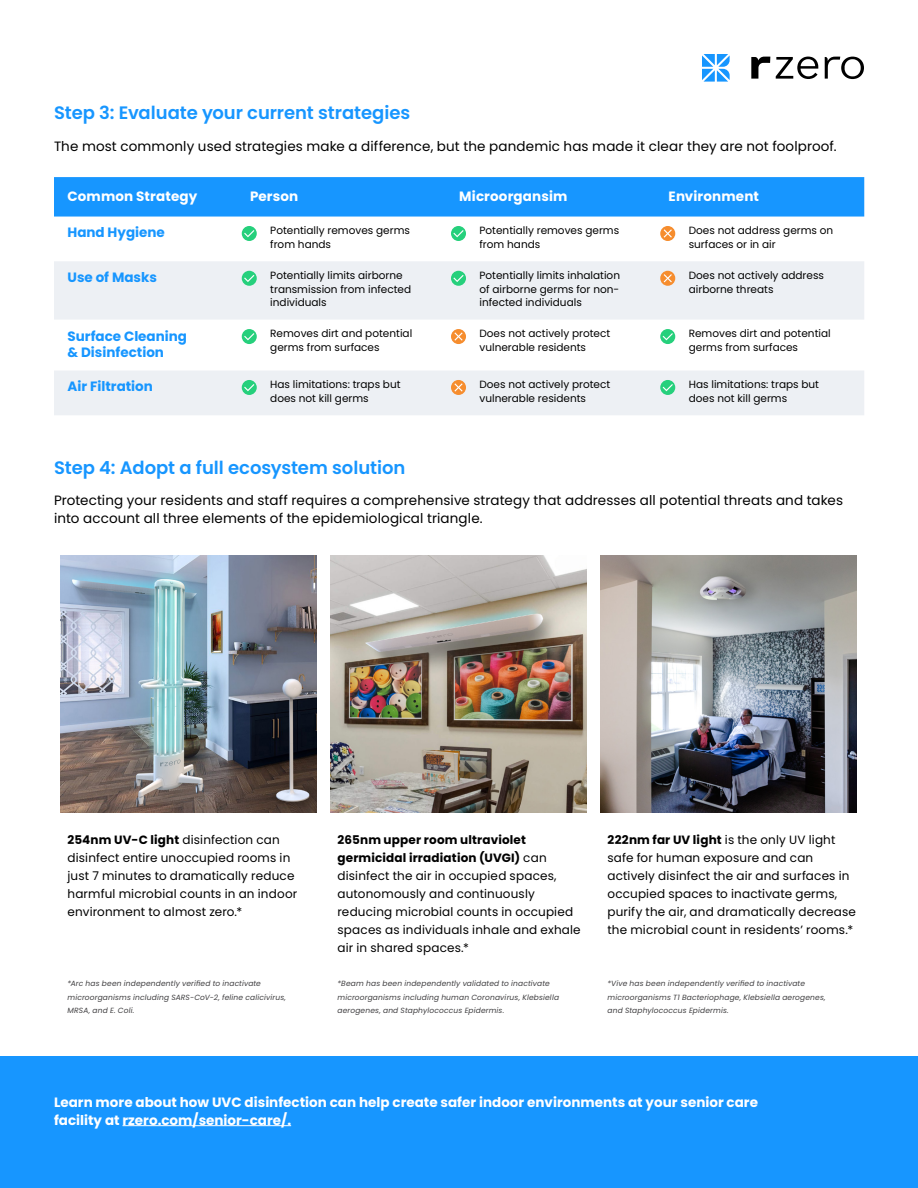
<style>
.page{position:relative;width:918px;height:1188px;background:#fff}
.page>*{position:absolute;margin:0;border:0;box-sizing:border-box;transform-origin:0 0}
.t1{font:600 18px "Poppins";letter-spacing:-.005em;color:#1796ff}
.Body_Copy{font:13.5px/18px "Poppins";letter-spacing:.01em;color:#000}
.Default{font:700 13.5px/18px "Poppins";color:#fff}
.Default-2{font:700 13.5px/16.5px "Poppins";color:#1796ff}
.Body_Copy-2{font:700 13.5px "Poppins";letter-spacing:.01em;color:#fff}
.Body_Copy-3{font:12px/18px "Poppins";letter-spacing:.015em;color:#000}
.Default-3{font:10.5px/13.5px "Poppins";color:#000}
.Footer_Text{font:italic 7.5px/13.5px "Poppins";letter-spacing:.02em;color:#414042}
.s1{font-weight:700}
</style>
<div class="page">
<svg style="left:776px;top:57px;width:42px;height:22px"></svg>
<svg style="left:751px;top:57px;width:19px;height:22px"></svg>
<svg style="left:825px;top:57px;width:39px;height:22px"></svg>
<svg style="left:702px;top:54px;width:28px;height:28px"></svg>
<div style="left:54px;top:177px;width:810px;height:40px;background:#1796ff"></div>
<svg style="left:54px;top:261px;width:810px;height:154px;fill:#edf0f4"></svg>
<div style="left:242px;top:226px;width:15px;height:15px;background:#26d07c;border-radius:50%"></div>
<svg style="left:244px;top:230px;width:10px;height:7px"></svg>
<svg style="left:451px;top:226px;width:15px;height:15px"></svg>
<svg style="left:453px;top:230px;width:11px;height:7px"></svg>
<div style="left:660px;top:226px;width:15px;height:15px;background:#f68d2e;border-radius:50%"></div>
<svg style="left:664px;top:229px;width:8px;height:9px"></svg>
<div style="left:242px;top:271px;width:15px;height:15px;background:#26d07c;border-radius:50%"></div>
<svg style="left:244px;top:275px;width:10px;height:7px"></svg>
<div style="left:451px;top:271px;width:15px;height:15px;background:#26d07c;border-radius:50%"></div>
<svg style="left:453px;top:275px;width:11px;height:7px"></svg>
<svg style="left:660px;top:271px;width:15px;height:15px"></svg>
<svg style="left:664px;top:274px;width:8px;height:8px"></svg>
<div style="left:242px;top:329px;width:15px;height:15px;background:#26d07c;border-radius:50%"></div>
<svg style="left:244px;top:333px;width:10px;height:7px"></svg>
<svg style="left:451px;top:329px;width:15px;height:15px"></svg>
<svg style="left:454px;top:332px;width:9px;height:9px"></svg>
<div style="left:660px;top:329px;width:15px;height:15px;background:#26d07c;border-radius:50%"></div>
<svg style="left:663px;top:333px;width:10px;height:7px"></svg>
<div style="left:242px;top:380px;width:15px;height:15px;background:#26d07c;border-radius:50%"></div>
<svg style="left:244px;top:384px;width:10px;height:7px"></svg>
<svg style="left:451px;top:380px;width:15px;height:15px"></svg>
<svg style="left:454px;top:383px;width:9px;height:9px"></svg>
<div style="left:660px;top:380px;width:15px;height:15px;background:#26d07c;border-radius:50%"></div>
<svg style="left:663px;top:384px;width:10px;height:7px"></svg>
<img style="left:60px;top:556px;width:256px;height:256px">
<img style="left:330px;top:556px;width:256px;height:256px">
<img style="left:600px;top:556px;width:256px;height:256px">
<div style="left:0;top:1056px;width:918px;height:132px;background:#1796ff"></div>
<hr style="left:123px;top:1125px;width:168px;height:1px;background:#fff">
<h1 class="t1" style="left:54px;top:103px;width:358px">Step 3: Evaluate your current strategies</h1>
<p class="Body_Copy" style="left:54px;top:137px;width:784px">The most commonly used strategies make a difference, but the pandemic has made it clear they are not foolproof.</p>
<p class="Body_Copy-2" style="left:68px;top:188px;width:131px">Common Strategy</p>
<p class="Body_Copy-2" style="left:250px;top:188px;width:50px">Person</p>
<p class="Body_Copy-2" style="left:459px;top:188px;width:110px">Microorgansim</p>
<p class="Body_Copy-2" style="left:669px;top:188px;width:92px">Environment</p>
<p class="Default-2" style="left:68px;top:225px;width:99px">Hand Hygiene</p>
<p class="Default-3" style="left:270px;top:224px;width:141px">Potentially removes germs from hands</p>
<p class="Default-3" style="left:480px;top:224px;width:141px">Potentially removes germs from hands</p>
<p class="Default-3" style="left:689px;top:224px;width:146px">Does not address germs on surfaces or in air</p>
<p class="Default-2" style="left:68px;top:269px;width:91px">Use of Masks</p>
<p class="Default-3" style="left:270px;top:269px;width:143px">Potentially limits airborne transmission from infected individuals</p>
<p class="Default-3" style="left:480px;top:269px;width:142px;text-align:justify">Potentially limits inhalation of airborne germs for non&shy;infected individuals</p>
<p class="Default-3" style="left:689px;top:269px;width:137px">Does not actively address airborne threats</p>
<p class="Default-2" style="left:68px;top:328px;width:121px">Surface Cleaning &amp; Disinfection</p>
<p class="Default-3" style="left:270px;top:327px;width:144px">Removes dirt and potential germs from surfaces</p>
<p class="Default-3" style="left:480px;top:327px;width:132px">Does not actively protect vulnerable residents</p>
<p class="Default-3" style="left:689px;top:327px;width:144px">Removes dirt and potential germs from surfaces</p>
<p class="Default-2" style="left:68px;top:379px;width:87px">Air Filtration</p>
<p class="Default-3" style="left:270px;top:378px;width:132px">Has limitations: traps but does not kill germs</p>
<p class="Default-3" style="left:480px;top:378px;width:132px">Does not actively protect vulnerable residents</p>
<p class="Default-3" style="left:689px;top:378px;width:132px">Has limitations: traps but does not kill germs</p>
<h1 class="t1" style="left:54px;top:457px;width:353px">Step 4: Adopt a full ecosystem solution</h1>
<p class="Body_Copy" style="left:54px;top:492px;width:791px">Protecting your residents and staff requires a comprehensive strategy that addresses all potential threats and takes into account all three elements of the epidemiological triangle.</p>
<p class="Body_Copy-3" style="left:68px;top:831px;width:231px"><span class="s1">254nm UV-C light</span> disinfection can disinfect entire unoccupied rooms in just 7 minutes to dramatically reduce harmful microbial counts in an indoor environment to almost zero.*</p>
<p class="Body_Copy-3" style="left:338px;top:831px;width:245px"><span class="s1">265nm upper room ultraviolet germicidal irradiation (UVGI)</span> can disinfect the air in occupied spaces, autonomously and continuously reducing microbial counts in occupied spaces as individuals inhale and exhale air in shared spaces.*</p>
<p class="Body_Copy-3" style="left:608px;top:831px;width:250px"><span class="s1">222nm far UV light</span> is the only UV light safe for human exposure and can actively disinfect the air and surfaces in occupied spaces to inactivate germs, purify the air, and dramatically decrease the microbial count in residents’ rooms.*</p>
<p class="Footer_Text" style="left:68px;top:977px;width:220px">*Arc has been independently verified to inactivate microorganisms including SARS-CoV-2, feline calicivirus,<br>MRSA, and E. Coli.</p>
<p class="Footer_Text" style="left:338px;top:977px;width:223px">*Beam has been independently validated to inactivate microorganisms including human Coronavirus, Klebsiella aerogenes, and Staphylococcus Epidermis.</p>
<p class="Footer_Text" style="left:608px;top:977px;width:220px">*Vive has been independently verified to inactivate microorganisms T1 Bacteriophage, Klebsiella aerogenes, and Staphylococcus Epidermis.</p>
<p class="Default" style="left:54px;top:1093px;width:706px">Learn more about how UVC disinfection can help create safer indoor environments at your senior care facility at rzero.com/senior-care/.</p>
</div>
